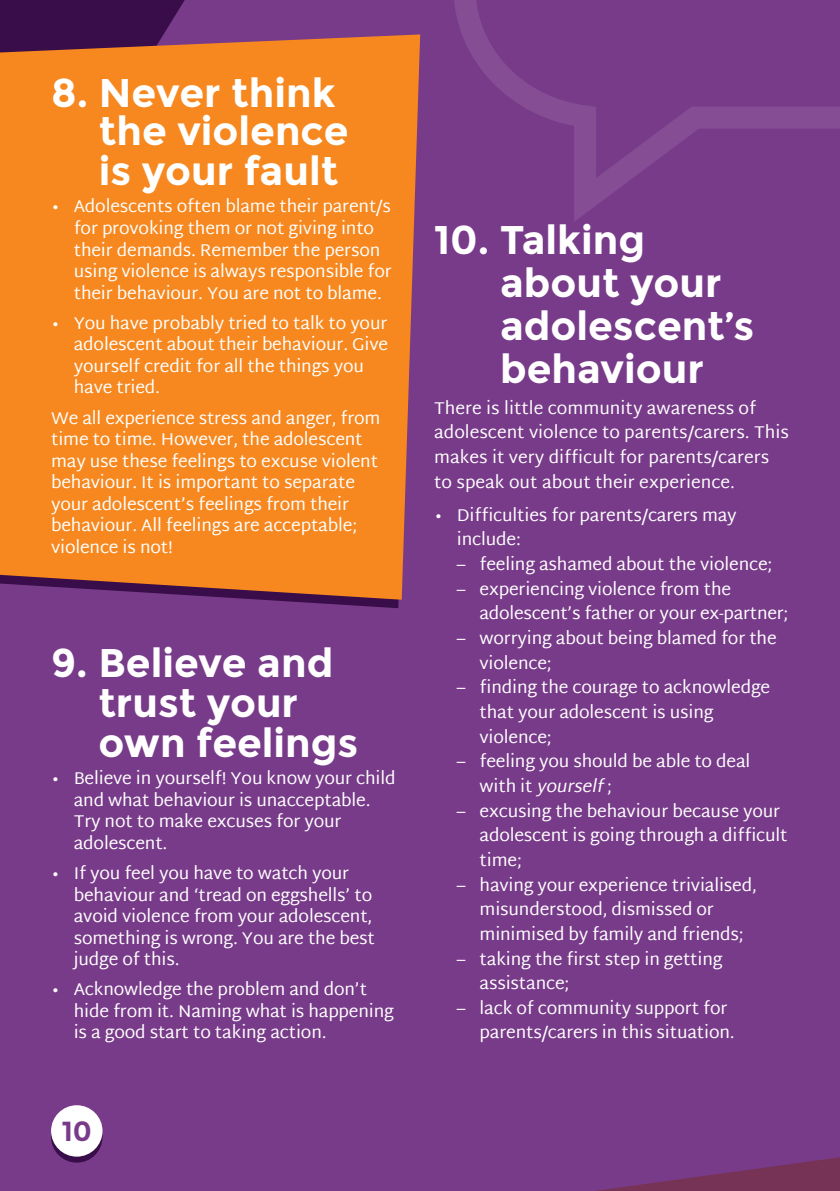
<style>
.page{position:relative;width:840px;height:1191px;background:#fff}
.page>*{position:absolute;margin:0;border:0;box-sizing:border-box;transform-origin:0 0}
.Heading{font:700 40px/43.2px "Montserrat";color:#fff}
.t1{font:700 27.6px "Montserrat";color:#783b89}
.Body_copy{font:17.4px/21.6px "Martel Sans";letter-spacing:-.01em;color:#fff}
.s1{font-style:italic}
</style>
<div class="page">
<div style="left:0;top:0;width:839px;height:1191px;background:#783b89"></div>
<svg style="left:595px;top:1157px;width:244px;height:34px"></svg>
<svg style="left:51px;top:1111px;width:51px;height:51px"></svg>
<div style="left:51px;top:1105px;width:51px;height:51px;background:#fff;border-radius:50%"></div>
<div style="left:0;top:0;width:185px;height:34px;background:#380d49"></div>
<div style="left:0;top:34px;width:420px;height:566px;background:#f6881f"></div>
<svg style="left:454px;top:0;width:385px;height:221px"></svg>
<p class="Heading" style="left:99px;top:73px;width:251px;line-height:39.2px;text-indent:-48px">8. Never think the violence is your fault</p>
<p class="Body_copy" style="left:74px;top:195px;width:319px;text-indent:-23px">• Adolescents often blame their parent/s for provoking them or not giving into their demands. Remember the person using violence is always responsible for their behaviour. You are not to blame.</p>
<p class="Body_copy" style="left:74px;top:312px;width:315px;text-indent:-23px">• You have probably tried to talk to your adolescent about their behaviour. Give yourself credit for all the things you have tried.</p>
<p class="Body_copy" style="left:51px;top:407px;width:331px">We all experience stress and anger, from time to time. However, the adolescent may use these feelings to excuse violent behaviour. It is important to separate your adolescent’s feelings from their behaviour. All feelings are acceptable; violence is not!</p>
<p class="Heading" style="left:98px;top:642px;width:261px;line-height:40.2px;text-indent:-47px">9. Believe and trust your own feelings</p>
<p class="Body_copy" style="left:74px;top:767px;width:323px;text-indent:-23px">• Believe in yourself! You know your child and what behaviour is unacceptable.<br>Try not to make excuses for your adolescent.</p>
<p class="Body_copy" style="left:74px;top:862px;width:302px;text-indent:-23px">• If you feel you have to watch your behaviour and ‘tread on eggshells’ to avoid violence from your adolescent, something is wrong. You are the best judge of this.</p>
<p class="Body_copy" style="left:74px;top:978px;width:321px;text-indent:-23px">• Acknowledge the problem and don’t hide from it. Naming what is happening is a good start to taking action.</p>
<h2 class="t1" style="left:62px;top:1114px;width:32px">10</h2>
<p class="Heading" style="left:499px;top:218px;width:255px;text-indent:-66px">10. Talking about your adolescent’s behaviour</p>
<p class="Body_copy" style="left:434px;top:395px;width:356px;line-height:24.6px">There is little community awareness of adolescent violence to parents/carers. This makes it very difficult for parents/carers to speak out about their experience.</p>
<p class="Body_copy" style="left:456px;top:502px;width:281px;line-height:24.6px;text-indent:-23px">• Difficulties for parents/carers may include:</p>
<p class="Body_copy" style="left:456px;top:553px;width:317px">– feeling ashamed about the violence;</p>
<p class="Body_copy" style="left:479px;top:576px;width:310px;line-height:24.6px;text-indent:-23px">– experiencing violence from the adolescent’s father or your ex-partner;</p>
<p class="Body_copy" style="left:479px;top:625px;width:298px;line-height:24.6px;text-indent:-23px">– worrying about being blamed for the violence;</p>
<p class="Body_copy" style="left:479px;top:675px;width:292px;line-height:24.6px;text-indent:-23px">– finding the courage to acknowledge that your adolescent is using violence;</p>
<p class="Body_copy" style="left:479px;top:749px;width:272px;line-height:24.6px;text-indent:-23px">– feeling you should be able to deal w i t h i t <span class="s1">yourself</span>;</p>
<p class="Body_copy" style="left:479px;top:798px;width:309px;line-height:24.6px;text-indent:-23px">– excusing the behaviour because your adolescent is going through a difficult time;</p>
<p class="Body_copy" style="left:479px;top:872px;width:279px;line-height:24.6px;text-indent:-23px">– having your experience trivialised, misunderstood, dismissed or minimised by family and friends;</p>
<p class="Body_copy" style="left:479px;top:946px;width:244px;line-height:24.6px;text-indent:-23px">– taking the first step in getting assistance;</p>
<p class="Body_copy" style="left:479px;top:995px;width:256px;line-height:24.6px;text-indent:-23px">– lack of community support for parents/carers in this situation.</p>
</div>
